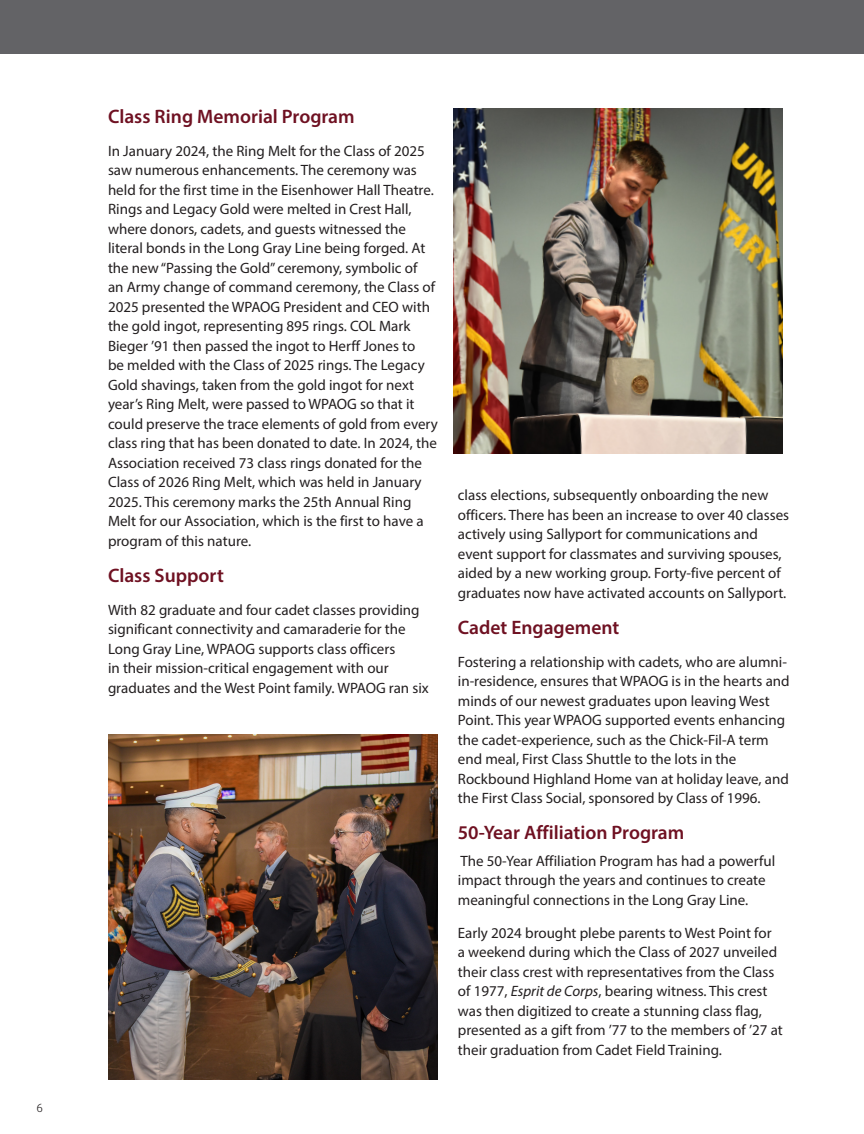
<style>
.page{position:relative;width:864px;height:1134px;background:#fff}
.page>*{position:absolute;margin:0;border:0;box-sizing:border-box;transform-origin:0 0}
.Body_copy_para_style{font:600 19.5px "Myriad Pro";color:#6f1122}
.Body_copy_para_style_plus_spacing{font:600 19.5px "Myriad Pro";color:#6f1122}
.Body_copy_para_style-2{font:15px/19.5px "Myriad Pro";color:#231f20}
.t1{font:300 12px "Unit Pro";color:#231f20}
.s1{font-style:italic}
</style>
<div class="page">
<div style="left:0;top:0;width:864px;height:54px;background:#636366"></div>
<img style="left:454px;top:108px;width:329px;height:346px">
<img style="left:108px;top:734px;width:329px;height:346px">
<p class="t1" style="left:37px;top:1100px;width:8px">6</p>
<p class="Body_copy_para_style" style="left:108px;top:104px;width:248px">Class Ring Memorial Program</p>
<p class="Body_copy_para_style-2" style="left:108px;top:141px;width:331px">In January 2024, the Ring Melt for the Class of 2025 saw numerous enhancements. The ceremony was held for the first time in the Eisenhower Hall Theatre.<br>Rings and Legacy Gold were melted in Crest Hall, where donors, cadets, and guests witnessed the literal bonds in the Long Gray Line being forged. At the new “Passing the Gold” ceremony, symbolic of<br>an Army change of command ceremony, the Class of 2025 presented the WPAOG President and CEO with the gold ingot, representing 895 rings. COL Mark Bieger ’91 then passed the ingot to Herff Jones to<br>be melded with the Class of 2025 rings. The Legacy Gold shavings, taken from the gold ingot for next year’s Ring Melt, were passed to WPAOG so that it could preserve the trace elements of gold from every class ring that has been donated to date. In 2024, the Association received 73 class rings donated for the Class of 2026 Ring Melt, which was held in January 2025. This ceremony marks the 25th Annual Ring Melt for our Association, which is the first to have a program of this nature.</p>
<p class="Body_copy_para_style" style="left:108px;top:563px;width:117px">Class Support</p>
<p class="Body_copy_para_style-2" style="left:108px;top:600px;width:322px">With 82 graduate and four cadet classes providing significant connectivity and camaraderie for the Long Gray Line, WPAOG supports class officers<br>in their mission-critical engagement with our graduates and the West Point family. WPAOG ran six</p>
<p class="Body_copy_para_style-2" style="left:458px;top:485px;width:333px">class elections, subsequently onboarding the new officers. There has been an increase to over 40 classes actively using Sallyport for communications and event support for classmates and surviving spouses, aided by a new working group. Forty-five percent of graduates now have activated accounts on Sallyport.</p>
<p class="Body_copy_para_style" style="left:458px;top:615px;width:163px">Cadet Engagement</p>
<p class="Body_copy_para_style-2" style="left:458px;top:652px;width:333px">Fostering a relationship with cadets, who are alumni&shy;in-residence, ensures that WPAOG is in the hearts and minds of our newest graduates upon leaving West Point. This year WPAOG supported events enhancing the cadet-experience, such as the Chick-Fil-A term end meal, First Class Shuttle to the lots in the Rockbound Highland Home van at holiday leave, and the First Class Social, sponsored by Class of 1996.</p>
<p class="Body_copy_para_style_plus_spacing" style="left:458px;top:820px;width:228px">50-Year Affiliation Program</p>
<p class="Body_copy_para_style-2" style="left:458px;top:850px;width:319px">The 50-Year Affiliation Program has had a powerful impact through the years and continues to create meaningful connections in the Long Gray Line.</p>
<p class="Body_copy_para_style-2" style="left:458px;top:922px;width:327px">Early 2024 brought plebe parents to West Point for<br>a weekend during which the Class of 2027 unveiled their class crest with representatives from the Class of 1977, <span class="s1">Esprit de Corps</span>, bearing witness. This crest was then digitized to create a stunning class flag, presented as a gift from ’77 to the members of ’27 at their graduation from Cadet Field Training.</p>
</div>
